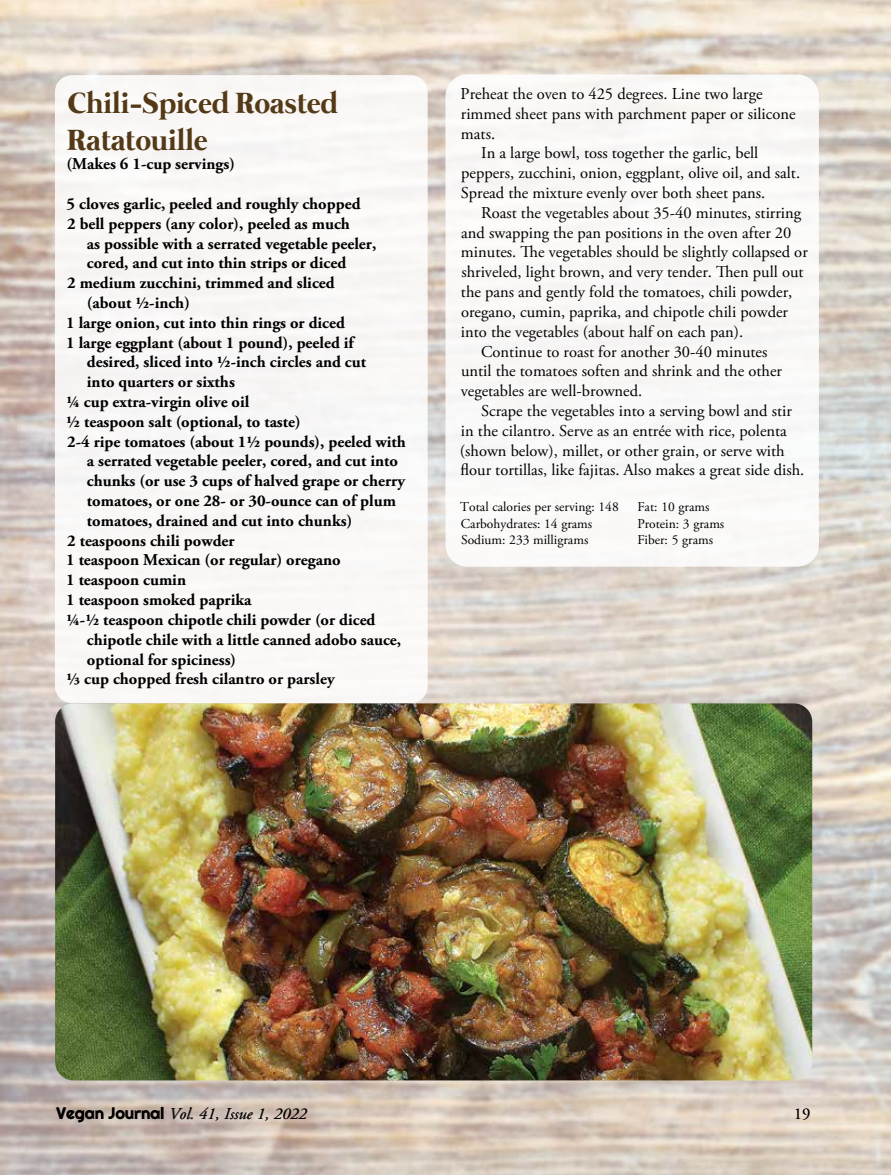
<style>
.page{position:relative;width:891px;height:1175px;background:#fff}
.page>*{position:absolute;margin:0;border:0;box-sizing:border-box;transform-origin:0 0}
.t1{font:700 30px/36px "Mermaid";color:#533916}
.t2{font:700 16.5px "Adobe Garamond Pro";color:#000}
.t3{font:16.5px "Adobe Garamond Pro";color:#000}
.t4{font:italic 16.5px "Adobe Garamond Pro";color:#000}
.t5{font:13.5px "Adobe Garamond Pro";color:#000}
.s1{font-family:"Righteous";font-style:normal}
</style>
<div class="page">
<img style="left:0;top:0;width:891px;height:1174px">
<div style="left:55px;top:75px;width:373px;height:628px;background:#f9f7f6;border-radius:17px"></div>
<div style="left:445px;top:74px;width:374px;height:492px;background:#f9f8f7;border-radius:22px"></div>
<img style="left:55px;top:703px;width:757px;height:377px">
<h1 class="t1" style="left:67px;top:88px;width:273px">Chili-Spiced Roasted<br>Ratatouille</h1>
<p class="t2" style="left:66px;top:154px;width:170px">(Makes 6 1-cup servings)</p>
<p class="t2" style="left:67px;top:194px;width:295px">5 cloves garlic, peeled and roughly chopped</p>
<p class="t2" style="left:67px;top:214px;width:284px">2 bell peppers (any color), peeled as much</p>
<p class="t2" style="left:87px;top:234px;width:291px">as possible with a serrated vegetable peeler,</p>
<p class="t2" style="left:87px;top:253px;width:261px">cored, and cut into thin strips or diced</p>
<p class="t2" style="left:67px;top:273px;width:269px">2 medium zucchini, trimmed and sliced</p>
<p class="t2" style="left:87px;top:293px;width:105px">(about ½-inch)</p>
<p class="t2" style="left:66px;top:313px;width:280px">1 large onion, cut into thin rings or diced</p>
<p class="t2" style="left:66px;top:333px;width:289px">1 large eggplant (about 1 pound), peeled if</p>
<p class="t2" style="left:87px;top:352px;width:281px">desired, sliced into ½-inch circles and cut</p>
<p class="t2" style="left:87px;top:372px;width:150px">into quarters or sixths</p>
<p class="t2" style="left:66px;top:392px;width:185px">¼ cup extra-virgin olive oil</p>
<p class="t2" style="left:66px;top:412px;width:236px">1/2 teaspoon salt (optional, to taste)</p>
<p class="t2" style="left:67px;top:432px;width:340px">2-4 ripe tomatoes (about 1½ pounds), peeled with</p>
<p class="t2" style="left:87px;top:451px;width:313px">a serrated vegetable peeler, cored, and cut into</p>
<p class="t2" style="left:87px;top:471px;width:320px">chunks (or use 3 cups of halved grape or cherry</p>
<p class="t2" style="left:87px;top:491px;width:311px">tomatoes, or one 28- or 30-ounce can of plum</p>
<p class="t2" style="left:87px;top:511px;width:267px">tomatoes, drained and cut into chunks)</p>
<p class="t2" style="left:67px;top:531px;width:169px">2 teaspoons chili powder</p>
<p class="t2" style="left:66px;top:550px;width:276px">1 teaspoon Mexican (or regular) oregano</p>
<p class="t2" style="left:66px;top:570px;width:121px">1 teaspoon cumin</p>
<p class="t2" style="left:66px;top:590px;width:187px">1 teaspoon smoked paprika</p>
<p class="t2" style="left:66px;top:610px;width:311px">¼-½ teaspoon chipotle chili powder (or diced</p>
<p class="t2" style="left:87px;top:630px;width:316px">chipotle chile with a little canned adobo sauce,</p>
<p class="t2" style="left:87px;top:649px;width:151px">optional for spiciness)</p>
<p class="t2" style="left:66px;top:669px;width:270px">1/3 cup chopped fresh cilantro or parsley</p>
<p class="t3" style="left:461px;top:84px;width:304px">Preheat the oven to 425 degrees. Line two large</p>
<p class="t3" style="left:461px;top:104px;width:336px">rimmed sheet pans with parchment paper or silicone</p>
<p class="t3" style="left:461px;top:123px;width:36px">mats.</p>
<p class="t3" style="left:481px;top:143px;width:279px">In a large bowl, toss together the garlic, bell</p>
<p class="t3" style="left:461px;top:163px;width:340px">peppers, zucchini, onion, eggplant, olive oil, and salt.</p>
<p class="t3" style="left:461px;top:183px;width:306px">Spread the mixture evenly over both sheet pans.</p>
<p class="t3" style="left:481px;top:203px;width:322px">Roast the vegetables about 35-40 minutes, stirring</p>
<p class="t3" style="left:461px;top:222px;width:332px">and swapping the pan positions in the oven after 20</p>
<p class="t3" style="left:461px;top:242px;width:348px">minutes. The vegetables should be slightly collapsed or</p>
<p class="t3" style="left:461px;top:262px;width:344px">shriveled, light brown, and very tender. Then pull out</p>
<p class="t3" style="left:461px;top:282px;width:333px">the pans and gently fold the tomatoes, chili powder,</p>
<p class="t3" style="left:461px;top:302px;width:328px">oregano, cumin, paprika, and chipotle chili powder</p>
<p class="t3" style="left:461px;top:321px;width:284px">into the vegetables (about half on each pan).</p>
<p class="t3" style="left:481px;top:341px;width:288px">Continue to roast for another 30-40 minutes</p>
<p class="t3" style="left:461px;top:361px;width:322px">until the tomatoes soften and shrink and the other</p>
<p class="t3" style="left:461px;top:381px;width:183px">vegetables are well-browned.</p>
<p class="t3" style="left:481px;top:401px;width:312px">Scrape the vegetables into a serving bowl and stir</p>
<p class="t3" style="left:461px;top:420px;width:328px">in the cilantro. Serve as an entrée with rice, polenta</p>
<p class="t3" style="left:460px;top:440px;width:326px">(shown below), millet, or other grain, or serve with</p>
<p class="t3" style="left:461px;top:460px;width:345px">flour tortillas, like fajitas. Also makes a great side dish.</p>
<p class="t5" style="left:460px;top:499px;width:160px">Total calories per serving: 148</p>
<p class="t5" style="left:637px;top:499px;width:74px">Fat: 10 grams</p>
<p class="t5" style="left:461px;top:515px;width:133px">Carbohydrates: 14 grams</p>
<p class="t5" style="left:637px;top:515px;width:88px">Protein: 3 grams</p>
<p class="t5" style="left:461px;top:531px;width:129px">Sodium: 233 milligrams</p>
<p class="t5" style="left:637px;top:531px;width:77px">Fiber: 5 grams</p>
<p class="t4" style="left:56px;top:1104px;width:252px"><span class="s1">Vegan Journal</span> Vol. 41, Issue 1, 2022</p>
<p class="t3" style="left:794px;top:1104px;width:18px">19</p>
</div>
